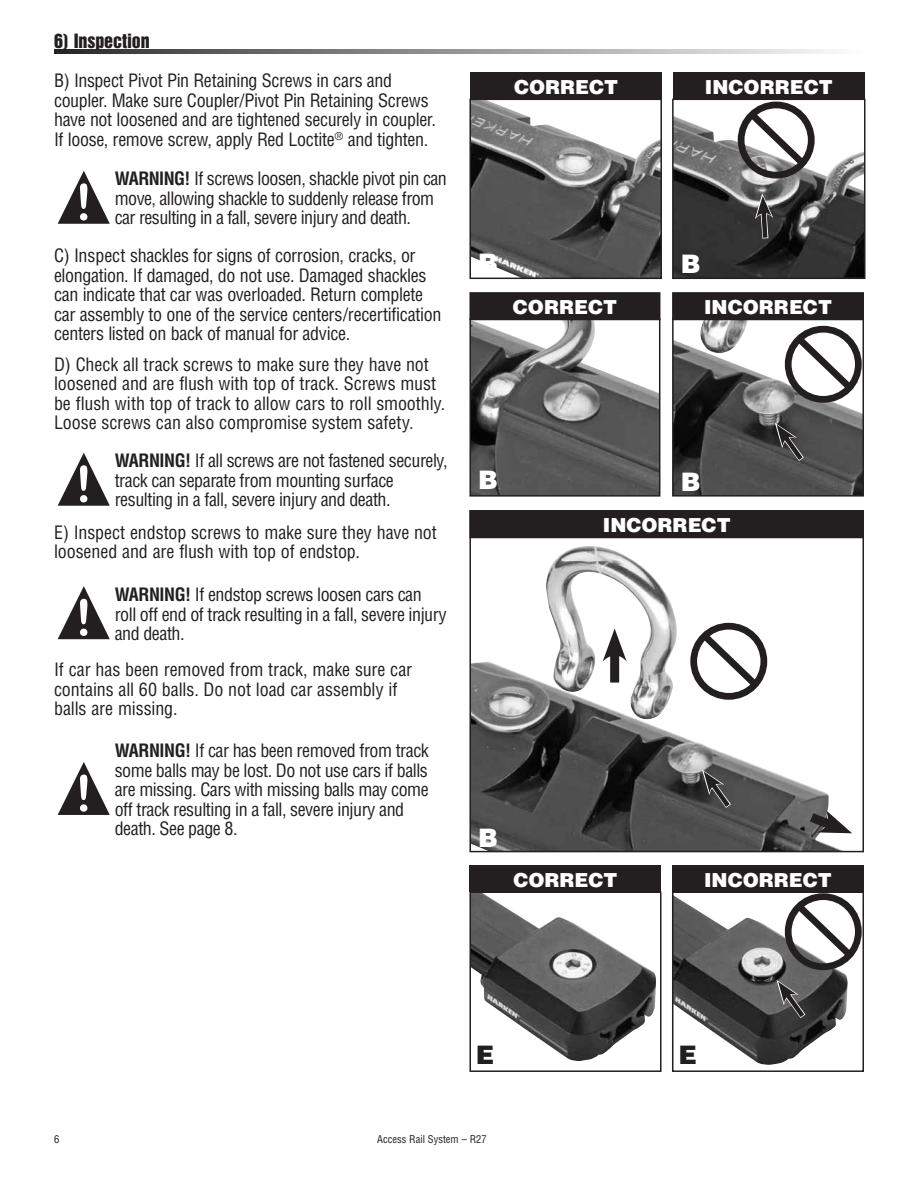
<style>
.page{position:relative;width:918px;height:1188px;background:#fff}
.page>*{position:absolute;margin:0;border:0;box-sizing:border-box;transform-origin:0 0}
.t1{font:900 25.5px "Helvetica";color:#fff}
.t2{font:900 25.5px "Helvetica";color:#231f20}
.t3{font:900 19.35px "Helvetica";color:#fff}
.t4{font:condensed 18px/19.5px "Helvetica";letter-spacing:-.02em;color:#231f20}
.t5{font:18px "Helvetica Inserat";letter-spacing:-.005em;color:#231f20}
.t6{font:condensed 10.5px "Helvetica";color:#231f20}
.s1{font-weight:700}
</style>
<div class="page">
<svg style="left:54px;top:50px;width:776px;height:4px;background:#8f9092"></svg>
<svg style="left:58px;top:762px;width:52px;height:53px"></svg>
<img style="left:675px;top:895px;width:173px;height:170px">
<div style="left:672px;top:891px;width:192px;height:181px;border:2px solid #231f20"></div>
<img style="left:472px;top:894px;width:184px;height:167px">
<div style="left:469px;top:891px;width:193px;height:181px;border:2px solid #231f20"></div>
<div style="left:470px;top:866px;width:191px;height:26px;background:#231f20"></div>
<div style="left:672px;top:866px;width:192px;height:26px;background:#231f20"></div>
<svg style="left:777px;top:980px;width:34px;height:45px;background:#515151"></svg>
<svg style="left:58px;top:453px;width:52px;height:53px"></svg>
<svg style="left:58px;top:171px;width:52px;height:53px"></svg>
<img style="left:675px;top:116px;width:188px;height:160px">
<div style="left:672px;top:99px;width:194px;height:180px;border:2px solid #231f20"></div>
<img style="left:472px;top:102px;width:187px;height:174px">
<div style="left:469px;top:99px;width:193px;height:180px;border:2px solid #231f20"></div>
<div style="left:470px;top:72px;width:192px;height:27px;background:#231f20"></div>
<div style="left:673px;top:72px;width:192px;height:27px;background:#231f20"></div>
<svg style="left:755px;top:193px;width:18px;height:52px"></svg>
<img style="left:472px;top:321px;width:185px;height:173px">
<div style="left:469px;top:318px;width:191px;height:179px;border:2px solid #231f20"></div>
<img style="left:675px;top:321px;width:186px;height:173px">
<div style="left:672px;top:318px;width:192px;height:179px;border:2px solid #231f20"></div>
<div style="left:470px;top:293px;width:190px;height:27px;background:#231f20"></div>
<div style="left:469px;top:292px;width:191px;height:28px;border:2px solid #231f20"></div>
<div style="left:673px;top:293px;width:190px;height:27px;background:#231f20"></div>
<div style="left:672px;top:292px;width:192px;height:28px;border:2px solid #231f20"></div>
<svg style="left:775px;top:423px;width:35px;height:45px;background:#4d4c4c"></svg>
<div style="left:470px;top:511px;width:393px;height:26px;background:#231f20"></div>
<div style="left:469px;top:510px;width:395px;height:28px;border:2px solid #231f20"></div>
<img style="left:472px;top:546px;width:367px;height:303px">
<div style="left:469px;top:510px;width:395px;height:342px;border:2px solid #231f20"></div>
<svg style="left:702px;top:770px;width:35px;height:44px;background:#4d4d4d"></svg>
<div style="left:610px;top:648px;width:9px;height:35px;background:#231f20"></div>
<svg style="left:603px;top:629px;width:24px;height:33px"></svg>
<svg style="left:800px;top:806px;width:52px;height:32px"></svg>
<svg style="left:58px;top:586px;width:52px;height:53px"></svg>
<div style="left:785px;top:326px;width:77px;height:77px;border:7px solid #231f20;border-radius:50%"></div>
<svg style="left:790px;top:330px;width:70px;height:68px"></svg>
<div style="left:690px;top:623px;width:77px;height:77px;border:7px solid #231f20;border-radius:50%"></div>
<svg style="left:696px;top:627px;width:70px;height:68px"></svg>
<div style="left:785px;top:893px;width:77px;height:77px;border:7px solid #231f20;border-radius:50%"></div>
<svg style="left:790px;top:897px;width:70px;height:68px"></svg>
<div style="left:738px;top:102px;width:77px;height:76px;border:7px solid #231f20;border-radius:50%"></div>
<svg style="left:743px;top:106px;width:70px;height:68px"></svg>
<p class="t5" style="left:54px;top:31px;width:97px">6) Inspection</p>
<p class="t4" style="left:54px;top:70px;width:384px">B) Inspect Pivot Pin Retaining Screws in cars and coupler. Make sure Coupler/Pivot Pin Retaining Screws have not loosened and are tightened securely in coupler.<br>If loose, remove screw, apply Red Loctite<sup>®</sup> and tighten.</p>
<p class="t4" style="left:115px;top:168px;width:334px"><span class="s1">WARNING!</span> If screws loosen, shackle pivot pin can move, allowing shackle to suddenly release from car resulting in a fall, severe injury and death.</p>
<p class="t4" style="left:54px;top:246px;width:389px">C) Inspect shackles for signs of corrosion, cracks, or elongation. If damaged, do not use. Damaged shackles can indicate that car was overloaded. Return complete car assembly to one of the service centers/recertification centers listed on back of manual for advice.</p>
<p class="t4" style="left:54px;top:354px;width:393px">D) Check all track screws to make sure they have not loosened and are flush with top of track. Screws must be flush with top of track to allow cars to roll smoothly.<br>Loose screws can also compromise system safety.</p>
<p class="t4" style="left:115px;top:450px;width:334px"><span class="s1">WARNING!</span> If all screws are not fastened securely, track can separate from mounting surface resulting in a fall, severe injury and death.</p>
<p class="t4" style="left:54px;top:522px;width:384px">E) Inspect endstop screws to make sure they have not loosened and are flush with top of endstop.</p>
<p class="t4" style="left:115px;top:585px;width:333px"><span class="s1">WARNING!</span> If endstop screws loosen cars can roll off end of track resulting in a fall, severe injury and death.</p>
<p class="t4" style="left:54px;top:660px;width:360px">If car has been removed from track, make sure car contains all 60 balls. Do not load car assembly if balls are missing.</p>
<p class="t4" style="left:115px;top:741px;width:316px"><span class="s1">WARNING!</span> If car has been removed from track some balls may be lost. Do not use cars if balls are missing. Cars with missing balls may come off track resulting in a fall, severe injury and death. See page 8.</p>
<p class="t3" style="left:514px;top:74px;width:106px">CORRECT</p>
<p class="t3" style="left:705px;top:74px;width:129px">INCORRECT</p>
<h1 class="t1" style="left:478px;top:246px;width:21px">B</h1>
<h1 class="t1" style="left:681px;top:247px;width:21px">B</h1>
<p class="t3" style="left:513px;top:294px;width:106px">CORRECT</p>
<p class="t3" style="left:704px;top:294px;width:129px">INCORRECT</p>
<h1 class="t1" style="left:478px;top:463px;width:21px">B</h1>
<h1 class="t1" style="left:681px;top:465px;width:21px">B</h1>
<p class="t3" style="left:603px;top:512px;width:129px">INCORRECT</p>
<h1 class="t1" style="left:478px;top:821px;width:21px">B</h1>
<p class="t3" style="left:513px;top:867px;width:106px">CORRECT</p>
<p class="t3" style="left:704px;top:867px;width:129px">INCORRECT</p>
<h1 class="t2" style="left:476px;top:1038px;width:20px">E</h1>
<h1 class="t2" style="left:678px;top:1038px;width:20px">E</h1>
<p class="t6" style="left:54px;top:1132px;width:7px">6</p>
<p class="t6" style="left:377px;top:1132px;width:111px">Access Rail System – R27</p>
</div>
